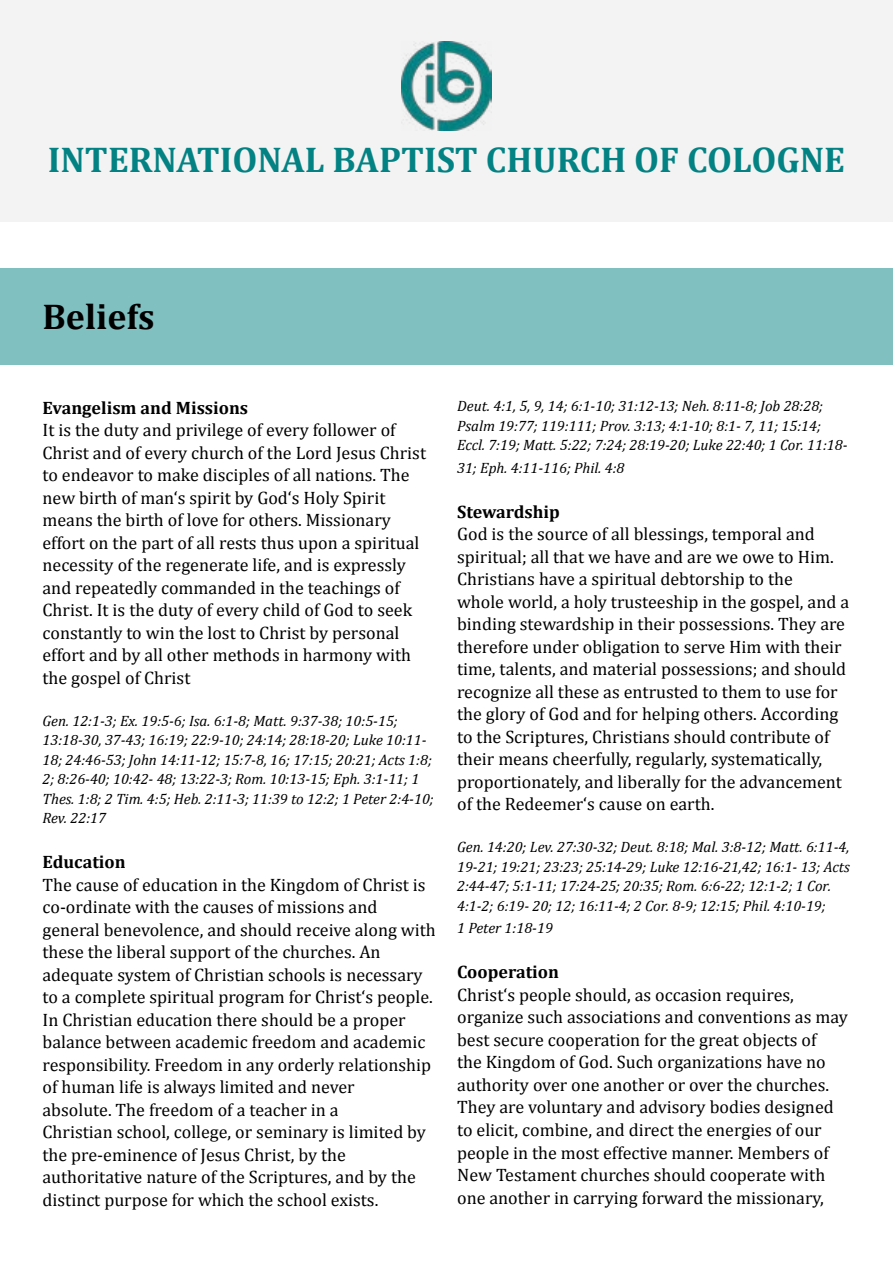
<style>
.page{position:relative;width:893px;height:1263px;background:#fff}
.page>*{position:absolute;margin:0;border:0;box-sizing:border-box;transform-origin:0 0}
.t1{font:700 36px "Cambria";color:#038283}
.t2{font:700 36px "Cambria";color:#000}
.t3{font:18px/22.5px "Cambria";color:#000}
.t4{font:700 18px "Cambria";color:#000}
.t5{font:italic 15px/19.5px "Cambria";color:#000}
</style>
<div class="page">
<div style="left:0;top:268px;width:893px;height:96px;background:#81c0c1"></div>
<div style="left:0;top:0;width:893px;height:222px;background:#f4f3f3"></div>
<img style="left:402px;top:41px;width:89px;height:90px">
<h1 class="t1" style="left:48px;top:134px;width:799px">INTERNATIONAL BAPTIST CHURCH OF COLOGNE</h1>
<h1 class="t2" style="left:43px;top:292px;width:114px">Beliefs</h1>
<p class="t4" style="left:43px;top:395px;width:207px">Evangelism and Missions</p>
<p class="t3" style="left:43px;top:419px;width:385px">It is the duty and privilege of every follower of Christ and of every church of the Lord Jesus Christ to endeavor to make disciples of all nations. The new birth of man‘s spirit by God‘s Holy Spirit means the birth of love for others. Missionary effort on the part of all rests thus upon a spiritual necessity of the regenerate life, and is expressly and repeatedly commanded in the teachings of Christ. It is the duty of every child of God to seek constantly to win the lost to Christ by personal effort and by all other methods in harmony with the gospel of Christ</p>
<p class="t5" style="left:43px;top:710px;width:393px">Gen. 12:1-3; Ex. 19:5-6; Isa. 6:1-8; Matt. 9:37-38; 10:5-15; 13:18-30, 37-43; 16:19; 22:9-10; 24:14; 28:18-20; Luke 10:11- 18; 24:46-53; John 14:11-12; 15:7-8, 16; 17:15; 20:21; Acts 1:8; 2; 8:26-40; 10:42- 48; 13:22-3; Rom. 10:13-15; Eph. 3:1-11; 1<br>Thes. 1:8; 2 Tim. 4:5; Heb. 2:11-3; 11:39 to 12:2; 1 Peter 2:4-10; Rev. 22:17</p>
<p class="t4" style="left:43px;top:849px;width:85px">Education</p>
<p class="t3" style="left:43px;top:873px;width:395px">The cause of education in the Kingdom of Christ is co-ordinate with the causes of missions and general benevolence, and should receive along with these the liberal support of the churches. An adequate system of Christian schools is necessary to a complete spiritual program for Christ‘s people.<br>In Christian education there should be a proper balance between academic freedom and academic responsibility. Freedom in any orderly relationship of human life is always limited and never<br>absolute. The freedom of a teacher in a<br>Christian school, college, or seminary is limited by the pre-eminence of Jesus Christ, by the authoritative nature of the Scriptures, and by the distinct purpose for which the school exists.</p>
<p class="t5" style="left:457px;top:396px;width:392px">Deut. 4:1, 5, 9, 14; 6:1-10; 31:12-13; Neh. 8:11-8; Job 28:28;<br>Psalm 19:77; 119:111; Prov. 3:13; 4:1-10; 8:1- 7, 11; 15:14;<br>Eccl. 7:19; Matt. 5:22; 7:24; 28:19-20; Luke 22:40; 1 Cor. 11:18-</p>
<p class="t5" style="left:457px;top:457px;width:169px">31; Eph. 4:11-116; Phil. 4:8</p>
<p class="t4" style="left:457px;top:499px;width:104px">Stewardship</p>
<p class="t3" style="left:457px;top:523px;width:394px">God is the source of all blessings, temporal and spiritual; all that we have and are we owe to Him.<br>Christians have a spiritual debtorship to the<br>whole world, a holy trusteeship in the gospel, and a binding stewardship in their possessions. They are therefore under obligation to serve Him with their time, talents, and material possessions; and should recognize all these as entrusted to them to use for the glory of God and for helping others. According to the Scriptures, Christians should contribute of their means cheerfully, regularly, systematically, proportionately, and liberally for the advancement of the Redeemer‘s cause on earth.</p>
<p class="t5" style="left:457px;top:837px;width:394px">Gen. 14:20; Lev. 27:30-32; Deut. 8:18; Mal. 3:8-12; Matt. 6:11-4, 19-21; 19:21; 23:23; 25:14-29; Luke 12:16-21,42; 16:1- 13; Acts 2:44-47; 5:1-11; 17:24-25; 20:35; Rom. 6:6-22; 12:1-2; 1 Cor.<br>4:1-2; 6:19- 20; 12; 16:11-4; 2 Cor. 8-9; 12:15; Phil. 4:10-19;</p>
<p class="t5" style="left:457px;top:918px;width:97px">1 Peter 1:18-19</p>
<p class="t4" style="left:457px;top:960px;width:103px">Cooperation</p>
<p class="t3" style="left:457px;top:983px;width:392px">Christ‘s people should, as occasion requires, organize such associations and conventions as may best secure cooperation for the great objects of<br>the Kingdom of God. Such organizations have no authority over one another or over the churches.<br>They are voluntary and advisory bodies designed to elicit, combine, and direct the energies of our people in the most effective manner. Members of New Testament churches should cooperate with one another in carrying forward the missionary,</p>
</div>
